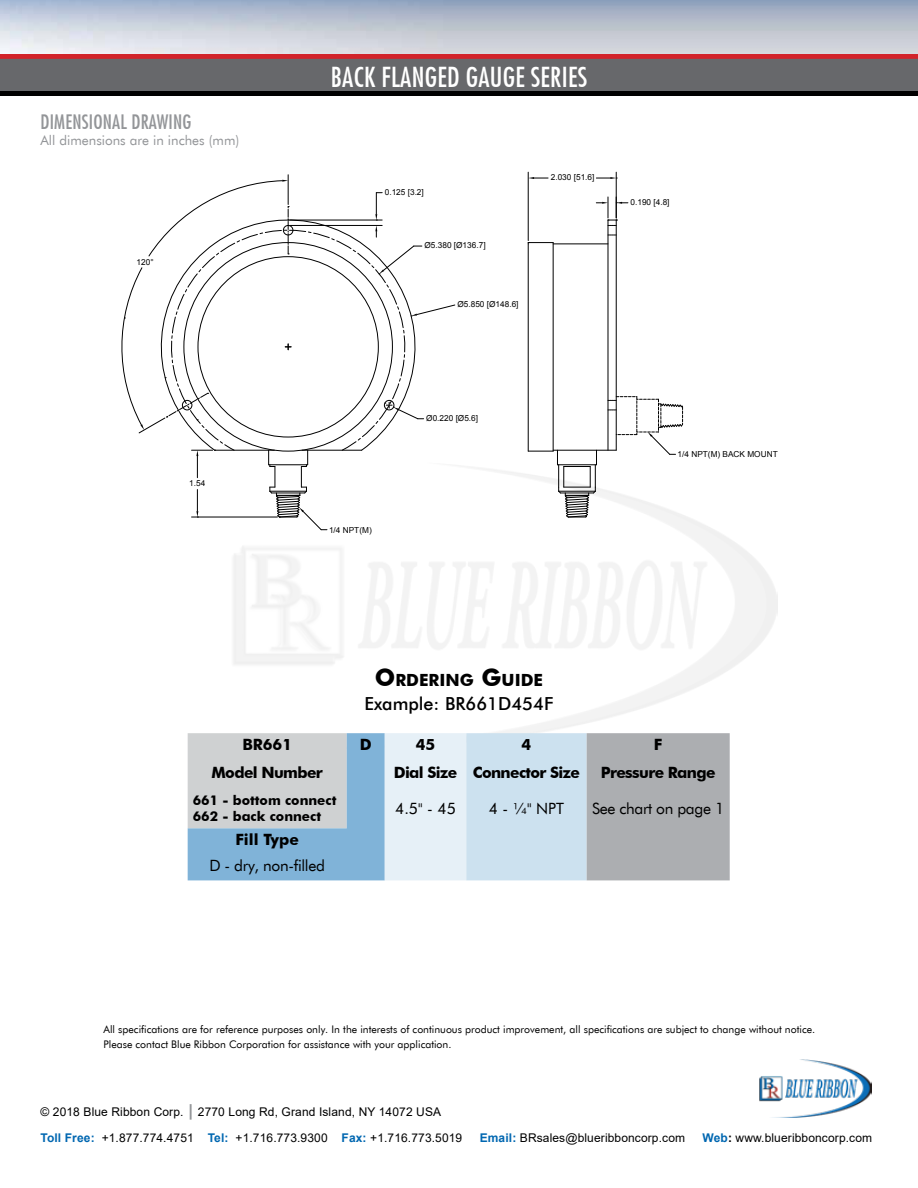
<style>
.page{position:relative;width:918px;height:1188px;background:#fff}
.page>*{position:absolute;margin:0;border:0;box-sizing:border-box;transform-origin:0 0}
.t1{font:500 condensed 27px "Futura";letter-spacing:.01em;color:#fff}
.t2{font:500 condensed 19.5px "Futura";letter-spacing:.01em;color:#939598}
.t3{font:500 18px "Futura BT";color:#000}
.t4{font:700 16.8px "Futura BT";color:#000}
.t5{font:700 15.6px "Futura BT";letter-spacing:-.04em;color:#000}
.t6{font:15.6px "Futura BT";letter-spacing:-.02em;color:#000}
.t7{font:700 15.6px "Futura BT";color:#000}
.t8{font:700 13.5px/16.2px "Futura BT";color:#000}
.t9{font:13.5px "Futura BT";color:#939598}
.t10{font:12px/25.5px "Arial";letter-spacing:.01em;color:#000}
.t11{font:10.5px/15px "Futura BT";color:#000}
.t12{font:8.25px "Arial";color:#000}
.s1{font-size:24px}
.s2{font-weight:700;font-style:italic;font-size:16.5px;color:#939598}
.s3{font-weight:700;color:#0067b1}
.s4{font-weight:700}
</style>
<div class="page">
<div style="left:0;top:55px;width:918px;height:37px;background:#67686b"></div>
<hr style="left:0;top:92px;width:918px;height:4px;background:#000">
<img style="left:759px;top:1060px;width:112px;height:58px">
<svg style="left:189px;top:219px;width:227px;height:232px"></svg>
<svg style="left:285px;top:344px;width:6px;height:6px"></svg>
<hr style="left:290px;top:225px;width:92px;height:1px;background:#000">
<hr style="left:290px;top:220px;width:92px;height:1px;background:#000">
<hr style="left:288px;top:175px;width:1px;height:30px;background:#000">
<hr style="left:192px;top:517px;width:85px;height:1px;background:#000">
<hr style="left:528px;top:172px;width:1px;height:69px;background:#000">
<hr style="left:616px;top:172px;width:1px;height:46px;background:#000">
<svg style="left:528px;top:177px;width:20px;height:2px"></svg>
<svg style="left:411px;top:304px;width:45px;height:13px"></svg>
<svg style="left:379px;top:245px;width:43px;height:30px"></svg>
<svg style="left:375px;top:192px;width:7px;height:45px"></svg>
<svg style="left:385px;top:402px;width:39px;height:18px"></svg>
<svg style="left:148px;top:180px;width:141px;height:77px"></svg>
<svg style="left:121px;top:267px;width:88px;height:167px"></svg>
<svg style="left:192px;top:450px;width:24px;height:28px"></svg>
<svg style="left:196px;top:490px;width:2px;height:28px"></svg>
<svg style="left:596px;top:177px;width:21px;height:2px"></svg>
<svg style="left:268px;top:450px;width:59px;height:81px"></svg>
<hr style="left:616px;top:220px;width:1px;height:230px;background:#000">
<hr style="left:553px;top:450px;width:63px;height:1px;background:#000">
<hr style="left:608px;top:220px;width:1px;height:230px;background:#000">
<hr style="left:553px;top:243px;width:55px;height:1px;background:#000">
<hr style="left:528px;top:244px;width:1px;height:207px;background:#000">
<svg style="left:528px;top:242px;width:25px;height:2px"></svg>
<hr style="left:553px;top:243px;width:1px;height:208px;background:#000">
<svg style="left:528px;top:450px;width:69px;height:68px"></svg>
<svg style="left:596px;top:197px;width:32px;height:29px"></svg>
<svg style="left:608px;top:396px;width:76px;height:59px"></svg>
<img style="left:0;top:0;width:918px;height:59px">
<svg style="left:188px;top:733px;width:542px;height:147px;background:#bacad5"></svg>
<div style="left:386px;top:761px;width:79px;height:22px;background:#e6f0f7"></div>
<h2 class="t2" style="left:40px;top:110px;width:153px">DIMENSIONAL DRAWING</h2>
<p class="t9" style="left:40px;top:132px;width:200px">All dimensions are in inches (mm)</p>
<p class="t12" style="left:137px;top:256px;width:19px">120°</p>
<p class="t12" style="left:189px;top:478px;width:18px">1.54</p>
<h1 class="t1" style="left:331px;top:60px;width:258px">BACK FLANGED GAUGE SERIES</h1>
<p class="t12" style="left:385px;top:186px;width:41px">0.125 [3.2]</p>
<p class="t12" style="left:425px;top:240px;width:63px">Ø5.380 [Ø136.7]</p>
<p class="t12" style="left:457px;top:299px;width:63px">Ø5.850 [Ø148.6]</p>
<p class="t12" style="left:551px;top:172px;width:45px">2.030 [51.6]</p>
<p class="t12" style="left:631px;top:197px;width:41px">0.190 [4.8]</p>
<p class="t12" style="left:329px;top:524px;width:44px">1/4 NPT(M)</p>
<p class="t12" style="left:426px;top:413px;width:53px">Ø0.220 [Ø5.6]</p>
<p class="t12" style="left:678px;top:449px;width:102px">1/4 NPT(M) BACK MOUNT</p>
<h3 class="t4" style="left:375px;top:669px;width:170px"><span class="s1">O</span>RDERING <span class="s1">G</span>UIDE</h3>
<h3 class="t3" style="left:365px;top:693px;width:190px">Example: BR661D454F</h3>
<h3 class="t5" style="left:242px;top:735px;width:51px">BR661</h3>
<h3 class="t5" style="left:360px;top:735px;width:13px">D</h3>
<h3 class="t5" style="left:416px;top:735px;width:21px">45</h3>
<h3 class="t5" style="left:522px;top:735px;width:11px">4</h3>
<h3 class="t5" style="left:654px;top:735px;width:10px">F</h3>
<h3 class="t5" style="left:212px;top:763px;width:113px">Model Number</h3>
<h3 class="t5" style="left:394px;top:763px;width:188px">Dial Size Connector Size</h3>
<h3 class="t5" style="left:601px;top:763px;width:116px">Pressure Range</h3>
<p class="t8" style="left:193px;top:792px;width:145px">661 - bottom connect<br>662 - back connect</p>
<h3 class="t6" style="left:395px;top:799px;width:62px">4.5" - 45</h3>
<h3 class="t6" style="left:489px;top:799px;width:77px">4 - ¼" NPT</h3>
<h3 class="t6" style="left:592px;top:799px;width:134px">See chart on page 1</h3>
<h3 class="t7" style="left:236px;top:830px;width:65px">Fill Type</h3>
<h3 class="t6" style="left:209px;top:856px;width:117px">D - dry, non-filled</h3>
<p class="t11" style="left:104px;top:1022px;width:713px">All specifications are for reference purposes only. In the interests of continuous product improvement, all specifications are subject to change without notice.<br>Please contact Blue Ribbon Corporation for assistance with your application.</p>
<p class="t10" style="left:40px;top:1099px;width:423px">© 2018 Blue Ribbon Corp. <span class="s2">|</span> 2770 Long Rd, Grand Island, NY 14072 USA<br><span class="s3">Toll Free:</span> +1.877.774.4751 <span class="s3">Tel:</span> +1.716.773.9300 <span class="s3">Fax:</span> +1.716.773.5019</p>
<p class="t10" style="left:480px;top:1124px;width:207px"><span class="s3">Email:</span> BRsales@blueribboncorp.com</p>
<p class="t10" style="left:703px;top:1124px;width:171px"><span class="s3">Web</span><span class="s4">:</span> www.blueribboncorp.com</p>
</div>
